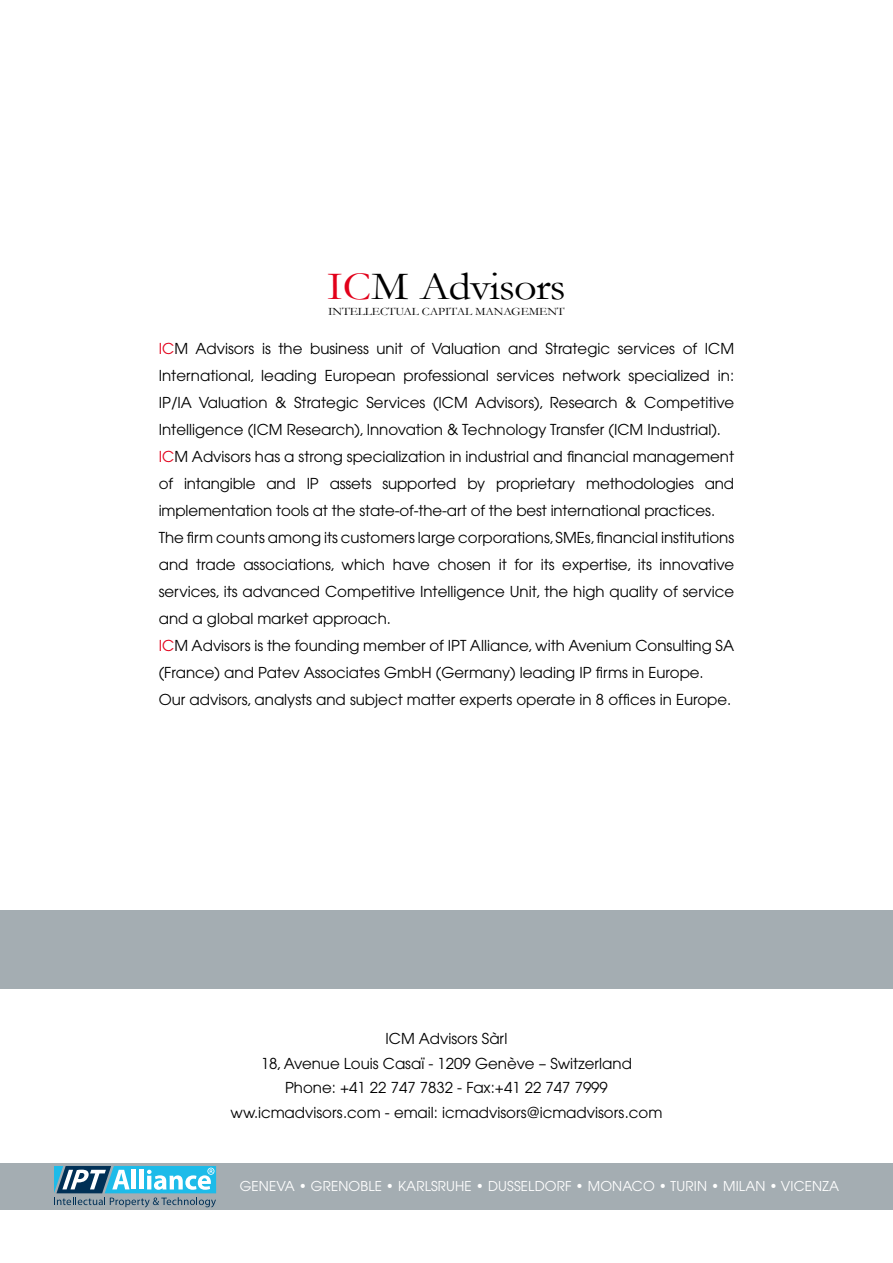
<style>
.page{position:relative;width:893px;height:1263px;background:#fff}
.page>*{position:absolute;margin:0;border:0;box-sizing:border-box;transform-origin:0 0}
.t1{font:40.35px "Garamond";letter-spacing:-.025em;color:#000;scale:1.11 1}
.t2{font:15px/27px "Avant Garde";color:#000;text-align:center}
.t3{font:13.5px "Avant Garde";letter-spacing:.01em;color:#fff}
.t4{font:11.4px "Garamond";letter-spacing:-.01em;color:#000;scale:1.11 1}
.s1{color:#e2001a}
</style>
<div class="page">
<div style="left:0;top:1163px;width:893px;height:47px;background:#a4adb2"></div>
<div style="left:0;top:910px;width:893px;height:79px;background:#a4adb2"></div>
<svg style="left:54px;top:1166px;width:162px;height:41px"></svg>
<h1 class="t1" style="left:327px;top:262px;width:217px"><span class="s1">IC</span>M Advisors</h1>
<p class="t4" style="left:328px;top:305px;width:214px">INTELLECTUAL CAPITAL MANAGEMENT</p>
<p class="t2" style="left:159px;top:335px;width:577px;text-align:left"><span class="s1">IC</span>M Advisors is the business unit of Valuation and Strategic services of ICM International, leading European professional services network specialized in:<br>IP/IA Valuation &amp; Strategic Services (ICM Advisors), Research &amp; Competitive Intelligence (ICM Research), Innovation &amp; Technology Transfer (ICM Industrial).<br><span class="s1">IC</span>M Advisors has a strong specialization in industrial and financial management of intangible and IP assets supported by proprietary methodologies and implementation tools at the state-of-the-art of the best international practices.<br>The firm counts among its customers large corporations, SMEs, financial institutions and trade associations, which have chosen it for its expertise, its innovative services, its advanced Competitive Intelligence Unit, the high quality of service and a global market approach.<br><span class="s1">IC</span>M Advisors is the founding member of IPT Alliance, with Avenium Consulting SA (France) and Patev Associates GmbH (Germany) leading IP firms in Europe.<br>Our advisors, analysts and subject matter experts operate in 8 offices in Europe.</p>
<p class="t2" style="left:231px;top:1026px;width:433px;line-height:24.5px">ICM Advisors Sàrl<br>18, Avenue Louis Casaï - 1209 Genève – Switzerland<br>Phone: +41 22 747 7832 - Fax:+41 22 747 7999 ww.icmadvisors.com - email: icmadvisors@icmadvisors.com</p>
<p class="t3" style="left:240px;top:1178px;width:10px">GENE</p>
<p class="t3" style="left:276px;top:1178px;width:46px">VA • GRENO</p>
<p class="t3" style="left:360px;top:1178px;width:170px">BLE • KARLSRU HE • DUSSELDOR</p>
<p class="t3" style="left:565px;top:1178px;width:275px">F • MONACO • TURIN • MILAN • VICENZA</p>
</div>
